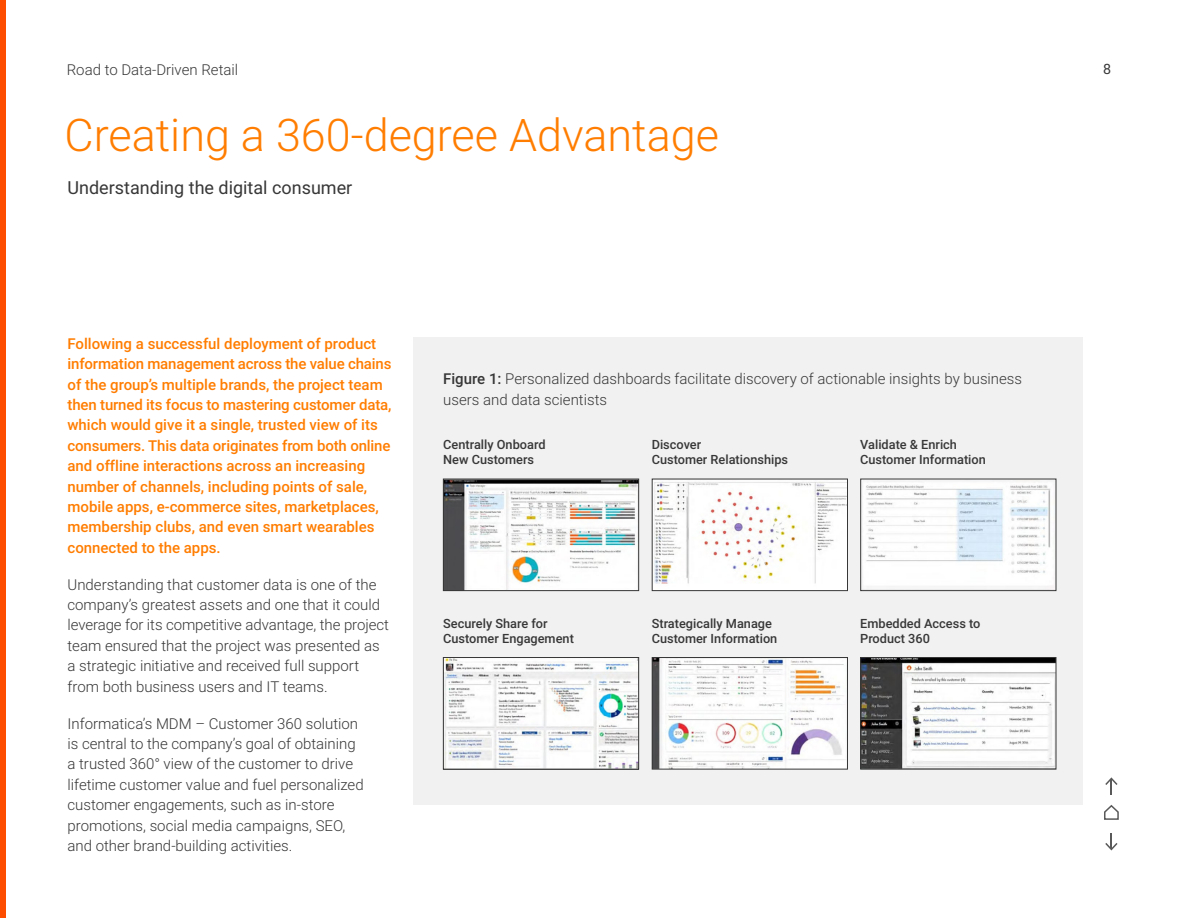
<style>
.page{position:relative;width:1188px;height:918px;background:#fff}
.page>*{position:absolute;margin:0;border:0;box-sizing:border-box;transform-origin:0 0}
.t1{font:300 45px "Roboto";color:#ff7d00}
.t2{font:18px "Roboto";color:#373737}
.t3{font:300 15px/20.4px "Roboto";color:#373737}
.t4{font:500 15px/20.4px "Roboto";color:#ff7d00}
.t5{font:14.25px "Roboto";color:#373737}
.t6{font:500 12.75px/15.3px "Roboto";color:#373737}
.s1{font-weight:500}
</style>
<div class="page">
<div style="left:0;top:0;width:5px;height:918px;background:#ff4d00"></div>
<svg style="left:1105px;top:777px;width:13px;height:18px"></svg>
<svg style="left:1105px;top:833px;width:13px;height:18px"></svg>
<svg style="left:1104px;top:805px;width:15px;height:15px"></svg>
<div style="left:413px;top:338px;width:669px;height:467px;background:#f1f1f2"></div>
<img style="left:445px;top:481px;width:192px;height:108px">
<div style="left:443px;top:479px;width:196px;height:112px;border:1px solid #373737"></div>
<img style="left:654px;top:482px;width:192px;height:107px">
<div style="left:652px;top:479px;width:196px;height:112px;border:1px solid #373737"></div>
<img style="left:863px;top:482px;width:191px;height:103px">
<div style="left:861px;top:479px;width:195px;height:112px;border:1px solid #373737"></div>
<img style="left:445px;top:659px;width:192px;height:108px">
<div style="left:443px;top:657px;width:196px;height:112px;border:1px solid #373737"></div>
<img style="left:654px;top:659px;width:192px;height:108px">
<div style="left:652px;top:657px;width:196px;height:112px;border:1px solid #373737"></div>
<img style="left:863px;top:659px;width:191px;height:108px">
<div style="left:861px;top:657px;width:195px;height:112px;border:1px solid #373737"></div>
<p class="t3" style="left:67px;top:59px;width:173px">Road to Data-Driven Retail</p>
<h1 class="t1" style="left:64px;top:103px;width:656px">Creating a 360-degree Advantage</h1>
<p class="t2" style="left:68px;top:174px;width:286px">Understanding the digital consumer</p>
<p class="t4" style="left:68px;top:333px;width:326px">Following a successful deployment of product information management across the value chains of the group’s multiple brands, the project team then turned its focus to mastering customer data, which would give it a single, trusted view of its consumers. This data originates from both online and offline interactions across an increasing number of channels, including points of sale, mobile apps, e-commerce sites, marketplaces, membership clubs, and even smart wearables connected to the apps.</p>
<p class="t3" style="left:67px;top:574px;width:323px">Understanding that customer data is one of the company’s greatest assets and one that it could leverage for its competitive advantage, the project team ensured that the project was presented as a strategic initiative and received full support from both business users and IT teams.</p>
<p class="t3" style="left:67px;top:712px;width:298px">Informatica’s MDM – Customer 360 solution is central to the company’s goal of obtaining a trusted 360° view of the customer to drive lifetime customer value and fuel personalized customer engagements, such as in-store promotions, social media campaigns, SEO, and other brand-building activities.</p>
<p class="t3" style="left:443px;top:367px;width:580px;line-height:21px"><span class="s1">Figure 1:</span> Personalized dashboards facilitate discovery of actionable insights by business users and data scientists</p>
<p class="t6" style="left:443px;top:436px;width:104px">Centrally Onboard<br>New Customers</p>
<p class="t6" style="left:652px;top:436px;width:138px">Discover<br>Customer Relationships</p>
<p class="t6" style="left:860px;top:436px;width:127px">Validate &amp; Enrich<br>Customer Information</p>
<p class="t6" style="left:443px;top:615px;width:132px">Securely Share for<br>Customer Engagement</p>
<p class="t6" style="left:652px;top:615px;width:127px">Strategically Manage<br>Customer Information</p>
<p class="t6" style="left:860px;top:615px;width:122px">Embedded Access to<br>Product 360</p>
<p class="t5" style="left:1103px;top:59px;width:10px">8</p>
</div>
